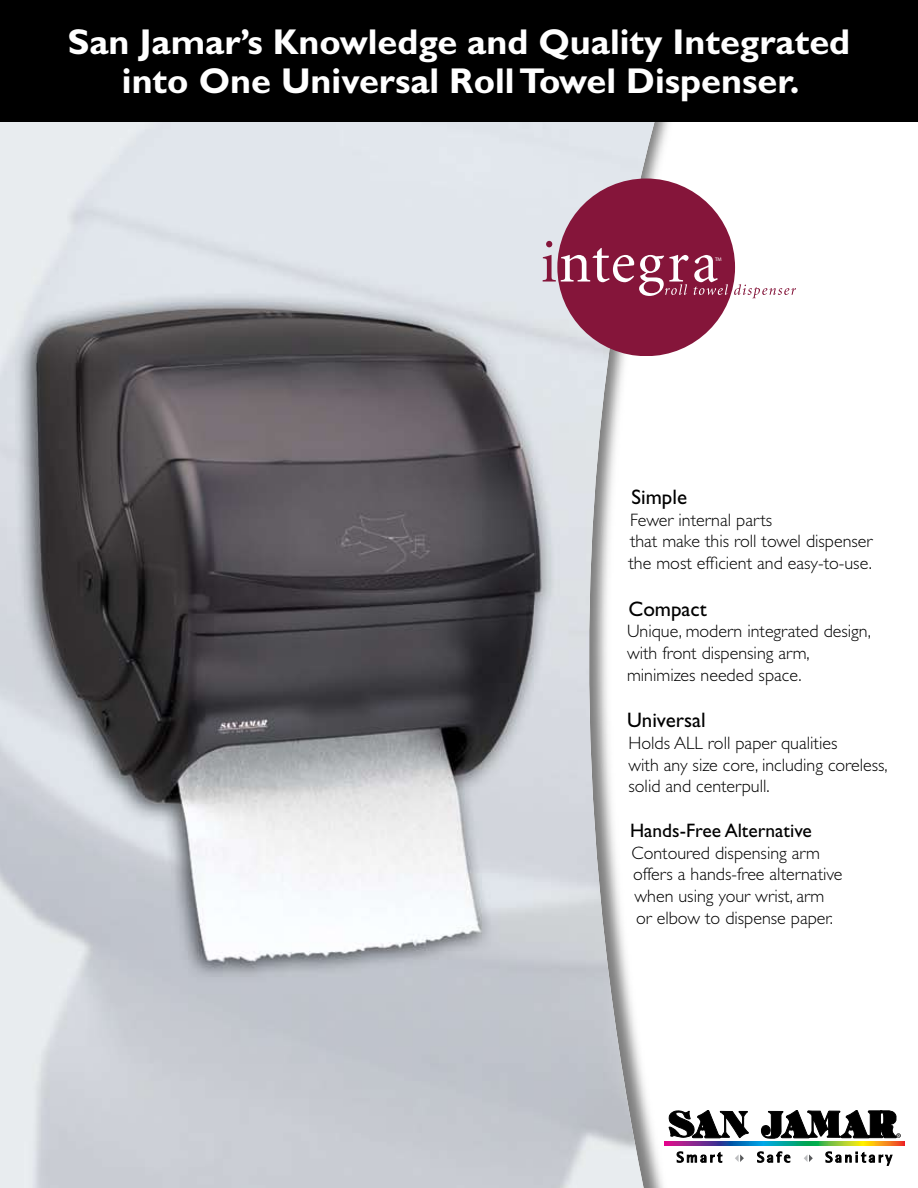
<style>
.page{position:relative;width:918px;height:1188px;background:#fff}
.page>*{position:absolute;margin:0;border:0;box-sizing:border-box;transform-origin:0 0}
.t1{font:700 36px/39px "Gill Sans";color:#fff;text-align:center}
.t2{font:21px "Gill Sans";color:#000}
.t3{font:19.5px "Gill Sans";color:#000}
.t4{font:300 18px/21.6px "Gill Sans";color:#000}
.t5{font:5.1px "Myriad Pro";color:#fff}
</style>
<div class="page">
<img style="left:0;top:122px;width:694px;height:1066px">
<svg style="left:664px;top:1141px;width:240px;height:4px"></svg>
<svg style="left:669px;top:1110px;width:80px;height:64px"></svg>
<svg style="left:757px;top:1110px;width:144px;height:56px"></svg>
<div style="left:557px;top:178px;width:178px;height:178px;background:#85153a;border-radius:50%"></div>
<svg style="left:543px;top:241px;width:185px;height:55px"></svg>
<svg style="left:734px;top:284px;width:62px;height:14px"></svg>
<div style="left:0;top:0;width:918px;height:122px;background:#000"></div>
<h1 class="t1" style="left:68px;top:22px;width:784px">San Jamar’s Knowledge and Quality Integrated into One Universal Roll Towel Dispenser.</h1>
<p class="t5" style="left:715px;top:256px;width:8px">TM</p>
<p class="t2" style="left:632px;top:485px;width:57px">Simple</p>
<p class="t4" style="left:628px;top:509px;width:246px">Fewer internal parts<br>that make this roll towel dispenser the most efficient and easy-to-use.</p>
<p class="t2" style="left:628px;top:597px;width:80px">Compact</p>
<p class="t4" style="left:627px;top:621px;width:245px">Unique, modern integrated design, with front dispensing arm, minimizes needed space.</p>
<p class="t2" style="left:627px;top:708px;width:80px">Universal</p>
<p class="t4" style="left:628px;top:732px;width:261px">Holds ALL roll paper qualities<br>with any size core, including coreless, solid and centerpull.</p>
<p class="t3" style="left:630px;top:819px;width:183px">Hands-Free Alternative</p>
<p class="t4" style="left:632px;top:842px;width:213px">Contoured dispensing arm offers a hands-free alternative when using your wrist, arm<br>or elbow to dispense paper.</p>
</div>
